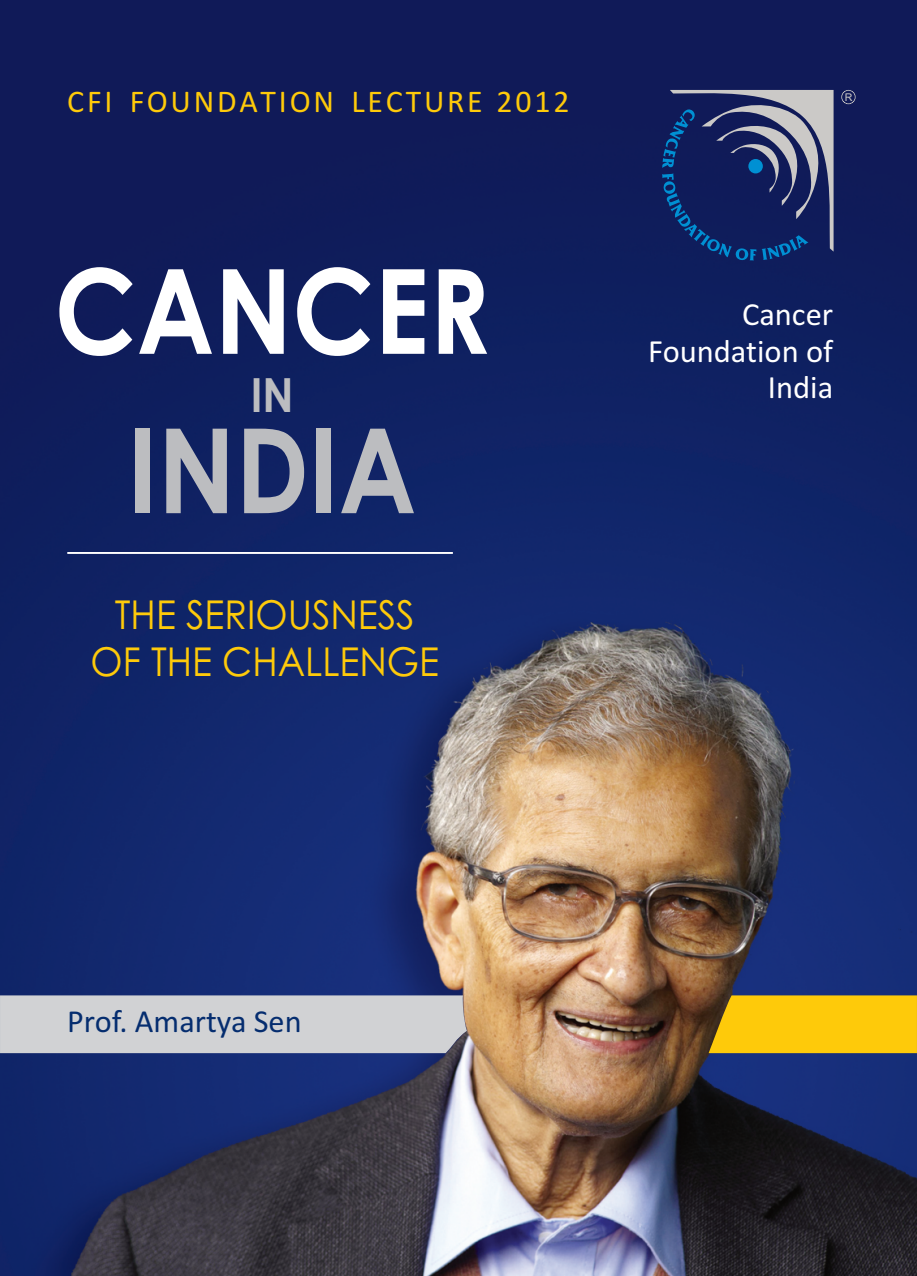
<style>
.page{position:relative;width:917px;height:1276px;background:#fff}
.page>*{position:absolute;margin:0;border:0;box-sizing:border-box;transform-origin:0 0}
.t1{font:700 117.67px "Century Gothic";color:#fff;scale:.89 1}
.t2{font:700 117.67px "Century Gothic";color:#bcbdc0;scale:.89 1}
.t3{font:700 47.02px "Century Gothic";color:#bcbdc0;scale:.89 1}
.t4{font:39.6px/47.2px "Century Gothic";color:#feca0a;text-align:center;scale:.93 1}
.t5{font:32.4px/36.4px "Calibri";color:#fff;text-align:right}
.t6{font:32.18px "Calibri";color:#052d6f}
.t7{font:31.72px "Calibri";letter-spacing:.09em;color:#feca0a}
.t8{font:10.58px "Arial";color:#cbc9c7}
</style>
<div class="page">
<img style="left:0;top:0;width:916px;height:1276px">
<hr style="left:67px;top:552px;width:386px;height:2px;background:#fff">
<svg style="left:662px;top:89px;width:172px;height:171px;background:#334375"></svg>
<svg style="left:708px;top:995px;width:208px;height:58px;background:#f1c00b"></svg>
<div style="left:0;top:995px;width:466px;height:58px;background:#d1d2d4"></div>
<svg style="left:841px;top:90px;width:14px;height:14px"></svg>
<p class="t7" style="left:67px;top:88px;width:503px">CFI FOUNDATION LECTURE 2012</p>
<h1 class="t1" style="left:55px;top:265px;width:490px">CANCER</h1>
<p class="t3" style="left:251px;top:376px;width:50px">IN</p>
<h1 class="t2" style="left:128px;top:425px;width:325px">INDIA</h1>
<p class="t4" style="left:90px;top:595px;width:376px">THE SERIOUSNESS<br>OF THE CHALLENGE</p>
<p class="t8" style="left:844px;top:93px;width:9px">R</p>
<p class="t5" style="left:648px;top:299px;width:186px">Cancer<br>Foundation of<br>India</p>
<p class="t6" style="left:67px;top:1008px;width:236px">Prof. Amartya Sen</p>
</div>
